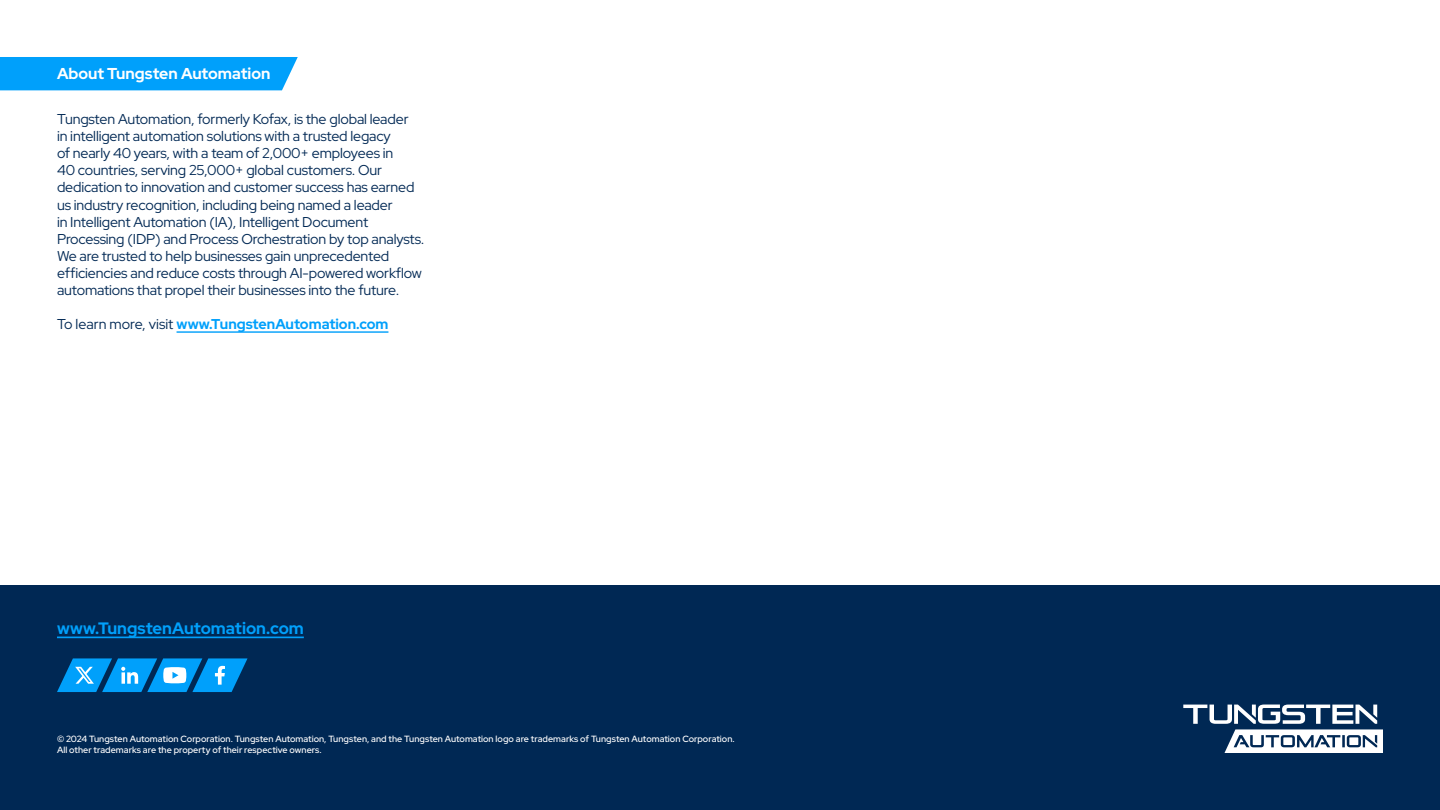
<style>
.page{position:relative;width:1440px;height:810px;background:#fff}
.page>*{position:absolute;margin:0;border:0;box-sizing:border-box;transform-origin:0 0}
.t1{font:800 16.5px "Red Hat Display";color:#00a0fb}
.t2{font:700 15.75px "Red Hat Display";color:#fff}
.t3{font:14.25px/17.1px "Red Hat Display";letter-spacing:-.01em;color:#002854}
.t4{font:800 14.25px "Red Hat Display";color:#00a0fb}
.t5{font:500 9px/10.8px "Red Hat Display";letter-spacing:.005em;color:#fff}
.s1{font-weight:400;color:#002854}
</style>
<div class="page">
<div style="left:0;top:585px;width:1440px;height:225px;background:#002854"></div>
<div style="left:0;top:57px;width:298px;height:33px;background:#00a0fb"></div>
<hr style="left:177px;top:331px;width:211px;height:2px;background:#00a0fb">
<svg style="left:1183px;top:705px;width:200px;height:48px"></svg>
<hr style="left:57px;top:637px;width:247px;height:1px;background:#00a0fb">
<svg style="left:57px;top:658px;width:191px;height:34px"></svg>
<p class="t2" style="left:57px;top:63px;width:215px">About Tungsten Automation</p>
<p class="t3" style="left:57px;top:110px;width:369px">Tungsten Automation, formerly Kofax, is the global leader<br>in intelligent automation solutions with a trusted legacy<br>of nearly 40 years, with a team of 2,000+ employees in<br>40 countries, serving 25,000+ global customers. Our dedication to innovation and customer success has earned us industry recognition, including being named a leader<br>in Intelligent Automation (IA), Intelligent Document Processing (IDP) and Process Orchestration by top analysts.<br>We are trusted to help businesses gain unprecedented efficiencies and reduce costs through AI-powered workflow automations that propel their businesses into the future.</p>
<p class="t4" style="left:57px;top:315px;width:333px"><span class="s1">To learn more, visit</span> www.TungstenAutomation.com</p>
<p class="t1" style="left:57px;top:617px;width:248px">www.TungstenAutomation.com</p>
<p class="t5" style="left:57px;top:734px;width:679px">© 2024 Tungsten Automation Corporation. Tungsten Automation, Tungsten, and the Tungsten Automation logo are trademarks of Tungsten Automation Corporation.<br>All other trademarks are the property of their respective owners.</p>
</div>
